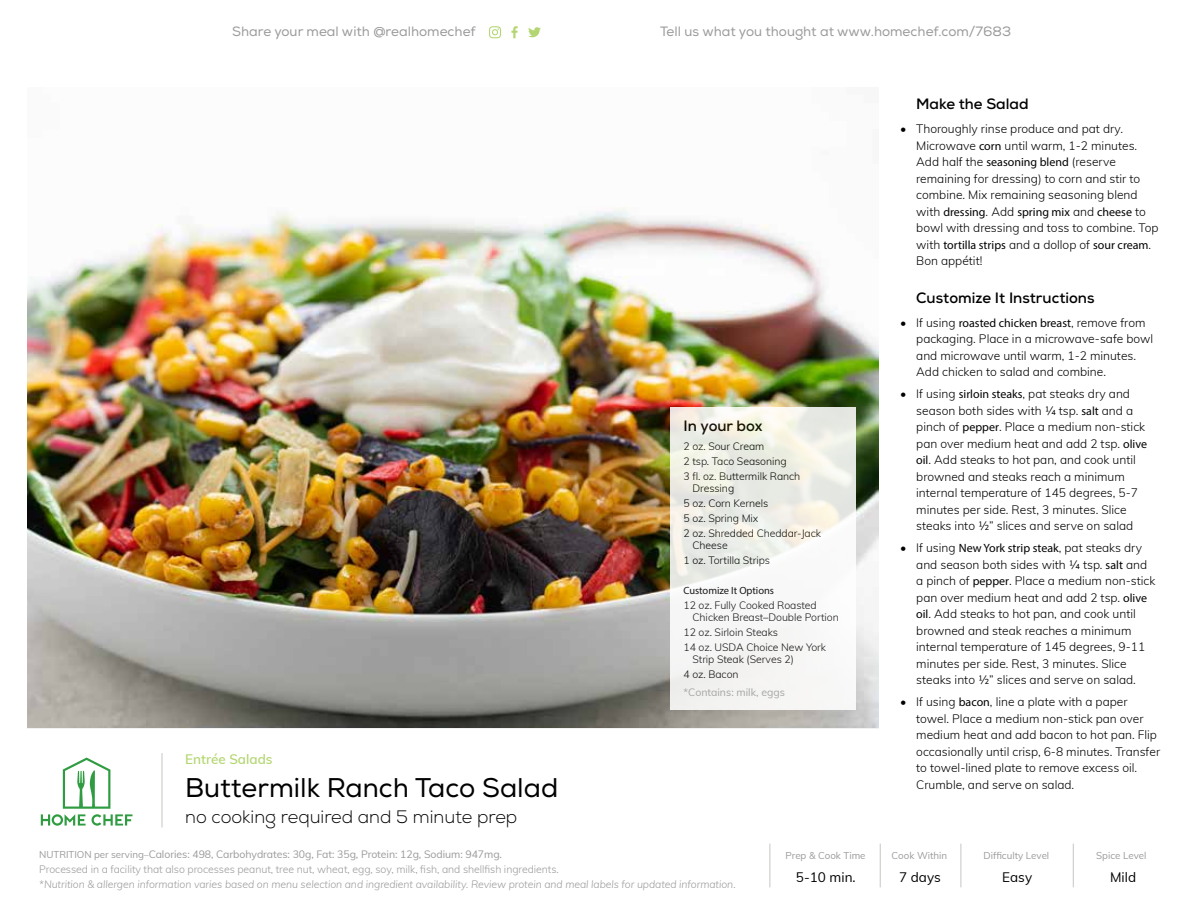
<style>
.page{position:relative;width:1188px;height:918px;background:#fff}
.page>*{position:absolute;margin:0;border:0;box-sizing:border-box;transform-origin:0 0}
.t1{font:27px "Nexa";color:#000}
.t2{font:300 18px "Nexa";color:#000}
.t3{font:700 15px "Nexa";color:#000}
.t4{font:13.5px "Nexa";color:#9a9a9a}
.t5{font:13.5px "Muli";color:#000}
.t6{font:600 13.5px "Muli";color:#b4d672}
.t7{font:300 12px/16.5px "Muli";color:#000}
.t8{font:12px "Myriad Pro";color:#000}
.t9{font:300 10.5px/15px "Muli";letter-spacing:-.005em;color:#000}
.t10{font:300 10.5px/15px "Muli";letter-spacing:-.005em;color:#9a9a9a}
.t11{font:italic 300 10.5px "Muli";letter-spacing:-.005em;color:#9a9a9a}
.t12{font:10.5px "Muli";color:#9a9a9a}
.t13{font:10.5px "Myriad Pro";letter-spacing:-.005em;color:#000}
.t14{font:9.75px "Muli";color:#9a9a9a}
.s1{font-family:"Myriad Pro";font-weight:400}
.s2{font-family:"Muli";font-weight:300}
.s3{font-weight:400;font-size:9.75px}
.s4{font-weight:400}
</style>
<div class="page">
<img style="left:27px;top:207px;width:852px;height:521px">
<hr style="left:880px;top:844px;width:1px;height:43px;background:#c7c6c5">
<hr style="left:961px;top:844px;width:1px;height:43px;background:#c7c6c5">
<hr style="left:1073px;top:844px;width:1px;height:43px;background:#c7c6c5">
<hr style="left:770px;top:844px;width:1px;height:43px;background:#c7c6c5">
<hr style="left:162px;top:753px;width:1px;height:75px;background:#c7c6c5">
<svg style="left:511px;top:26px;width:7px;height:12px"></svg>
<svg style="left:489px;top:26px;width:12px;height:12px"></svg>
<svg style="left:528px;top:27px;width:13px;height:10px"></svg>
<svg style="left:670px;top:407px;width:185px;height:302px;fill:#f5f5f0"></svg>
<svg style="left:41px;top:758px;width:91px;height:68px"></svg>
<p class="t4" style="left:232px;top:23px;width:245px">Share your meal with @realhomechef</p>
<p class="t4" style="left:660px;top:23px;width:353px">Tell us what you thought at www.homechef.com/7683</p>
<p class="t6" style="left:185px;top:749px;width:89px">Entrée Salads</p>
<h1 class="t1" style="left:185px;top:772px;width:375px">Buttermilk Ranch Taco Salad</h1>
<h2 class="t2" style="left:185px;top:806px;width:334px">no cooking required and 5 minute prep</h2>
<p class="t3" style="left:684px;top:416px;width:80px">In your box</p>
<p class="t9" style="left:684px;top:438px;width:118px">2 oz. Sour Cream<br>2 tsp. Taco Seasoning<br>3 fl. oz. Buttermilk Ranch</p>
<p class="t9" style="left:684px;top:480px;width:139px;text-indent:9px">Dressing<br>5 oz. Corn Kernels<br>5 oz. Spring Mix<br>2 oz. Shredded Cheddar-Jack</p>
<p class="t9" style="left:684px;top:537px;width:88px;text-indent:9px">Cheese<br>1 oz. Tortilla Strips</p>
<p class="t13" style="left:684px;top:584px;width:92px">Customize It Options</p>
<p class="t9" style="left:693px;top:599px;width:148px;line-height:12px;text-indent:-9px">12 oz. Fully Cooked Roasted<br>Chicken Breast–Double Portion</p>
<p class="t9" style="left:684px;top:624px;width:144px">12 oz. Sirloin Steaks<br>14 oz. USDA Choice New York</p>
<p class="t9" style="left:684px;top:651px;width:112px;text-indent:9px">Strip Steak (Serves 2)<br>4 oz. Bacon</p>
<p class="t12" style="left:684px;top:684px;width:103px">*Contains: milk, eggs</p>
<p class="t3" style="left:916px;top:95px;width:114px">Make the Salad</p>
<p class="t7" style="left:916px;top:120px;width:225px;text-indent:-16px">• Thoroughly rinse produce and pat dry.<br>Microwave <span class="s1">corn</span> until warm, 1-2 minutes.<br>Add half the <span class="s1">seasoning blend</span> (reserve remaining for dressing) to corn and stir to combine. Mix remaining seasoning blend</p>
<p class="t8" style="left:916px;top:204px;width:231px"><span class="s2">with</span> dressing<span class="s2">. Add</span> spring mix <span class="s2">and</span> cheese <span class="s2">to</span></p>
<p class="t7" style="left:916px;top:219px;width:244px">bowl with dressing and toss to combine. Top</p>
<p class="t8" style="left:916px;top:237px;width:237px"><span class="s2">with</span> tortilla strips <span class="s2">and a dollop of</span> sour cream<span class="s2">.</span></p>
<p class="t7" style="left:916px;top:252px;width:68px">Bon appétit!</p>
<p class="t3" style="left:916px;top:288px;width:180px">Customize It Instructions</p>
<p class="t8" style="left:900px;top:316px;width:247px"><span class="s2">• If using</span> roasted chicken breast<span class="s2">, remove from</span></p>
<p class="t7" style="left:916px;top:330px;width:239px">packaging. Place in a microwave-safe bowl and microwave until warm, 1-2 minutes.<br>Add chicken to salad and combine.</p>
<p class="t7" style="left:916px;top:385px;width:232px;text-indent:-16px">• If using <span class="s1">sirloin steaks</span>, pat steaks dry and season both sides with ¼ tsp. <span class="s1">salt</span> and a pinch of <span class="s1">pepper</span>. Place a medium non-stick pan over medium heat and add 2 tsp. <span class="s1">olive oil</span>. Add steaks to hot pan, and cook until browned and steaks reach a minimum internal temperature of 145 degrees, 5-7 minutes per side. Rest, 3 minutes. Slice steaks into ½” slices and serve on salad</p>
<p class="t7" style="left:916px;top:539px;width:241px;text-indent:-16px">• If using <span class="s1">New York strip steak</span>, pat steaks dry and season both sides with ¼ tsp. <span class="s1">salt</span> and a pinch of <span class="s1">pepper</span>. Place a medium non-stick pan over medium heat and add 2 tsp. <span class="s1">olive oil</span>. Add steaks to hot pan, and cook until browned and steak reaches a minimum internal temperature of 145 degrees, 9-11 minutes per side. Rest, 3 minutes. Slice steaks into ½” slices and serve on salad.</p>
<p class="t7" style="left:916px;top:693px;width:245px;text-indent:-16px">• If using <span class="s1">bacon</span>, line a plate with a paper towel. Place a medium non-stick pan over medium heat and add bacon to hot pan. Flip occasionally until crisp, 6-8 minutes. Transfer to towel-lined plate to remove excess oil.<br>Crumble, and serve on salad.</p>
<p class="t10" style="left:39px;top:846px;width:521px"><span class="s3">NUTRITION per serving–</span><span class="s4">Calories: 498, Carbohydrates: 30g, Fat: 35g, Protein: 12g, Sodium: 947mg.<br></span>Processed in a facility that also processes peanut, tree nut, wheat, egg, soy, milk, fish, and shellfish ingredients.</p>
<p class="t11" style="left:39px;top:877px;width:698px">*Nutrition &amp; allergen information varies based on menu selection and ingredient availability. Review protein and meal labels for updated information.</p>
<p class="t14" style="left:785px;top:849px;width:82px">Prep &amp; Cook Time</p>
<p class="t14" style="left:892px;top:849px;width:57px">Cook Within</p>
<p class="t14" style="left:984px;top:849px;width:67px">Difficulty Level</p>
<p class="t14" style="left:1096px;top:849px;width:52px">Spice Level</p>
<p class="t5" style="left:796px;top:867px;width:61px">5-10 min.</p>
<p class="t5" style="left:899px;top:867px;width:43px">7 days</p>
<p class="t5" style="left:1002px;top:867px;width:31px">Easy</p>
<p class="t5" style="left:1110px;top:867px;width:27px">Mild</p>
</div>
